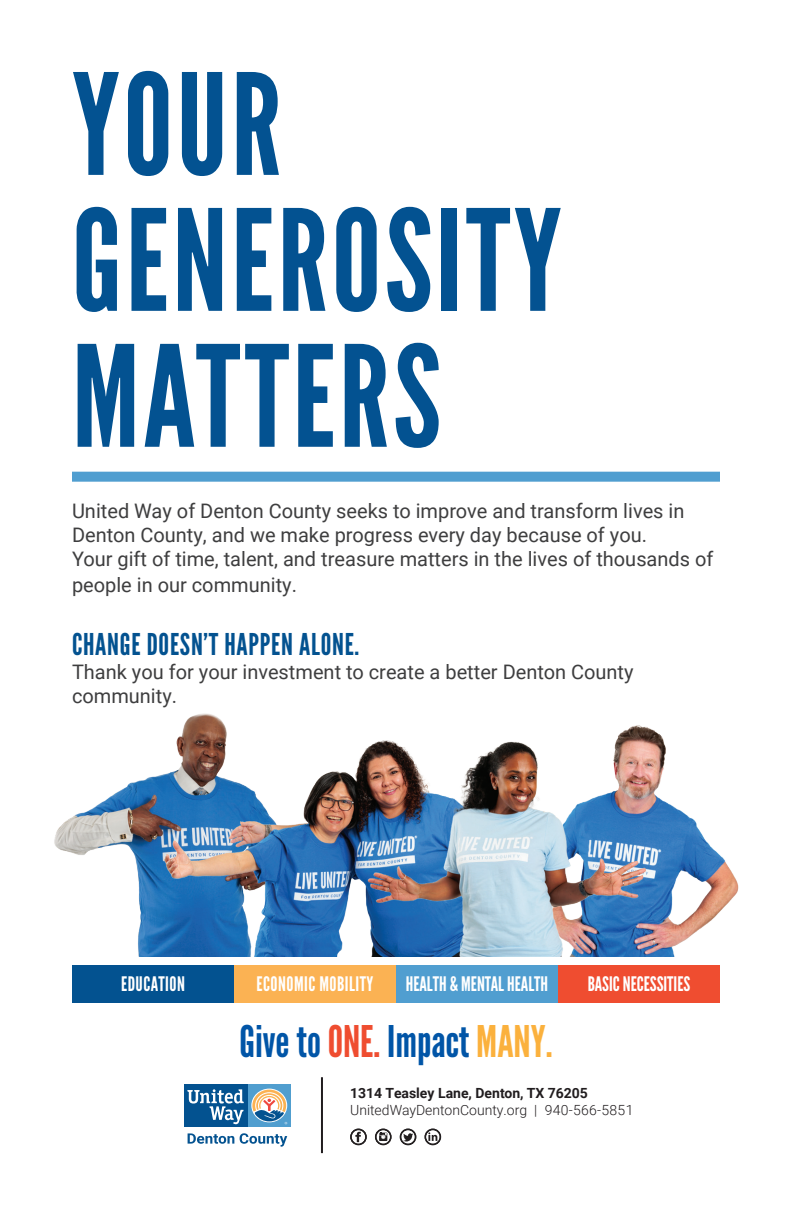
<style>
.page{position:relative;width:792px;height:1224px;background:#fff}
.page>*{position:absolute;margin:0;border:0;box-sizing:border-box;transform-origin:0 0}
.t1{font:140px/136px "League Gothic";letter-spacing:.025em;color:#035291}
.t2{font:43.6px "League Gothic";color:#0155a7}
.t3{font:30px "League Gothic";letter-spacing:.025em;color:#035290}
.t4{font:20px/24px "Roboto";color:#3e3e3f}
.t5{font:20px "League Gothic";color:#fff}
.t6{font:20px "League Gothic";letter-spacing:.025em;color:#fff}
.t7{font:300 14px "Roboto";color:#211d1f}
.t8{font:700 14px "Roboto";color:#211d1f}
.s1{color:#ef4d30}
.s2{color:#fbb13d}
</style>
<div class="page">
<div style="left:72px;top:965px;width:162px;height:37px;background:#035290"></div>
<div style="left:558px;top:965px;width:162px;height:37px;background:#ef4d30"></div>
<div style="left:396px;top:965px;width:162px;height:37px;background:#509ed0"></div>
<div style="left:234px;top:965px;width:162px;height:37px;background:#fbb253"></div>
<div style="left:72px;top:472px;width:648px;height:10px;background:#509ed0"></div>
<svg style="left:184px;top:1084px;width:107px;height:1px"></svg>
<div style="left:248px;top:1085px;width:43px;height:42px;background:#509ecf"></div>
<div style="left:184px;top:1085px;width:64px;height:42px;background:#035290"></div>
<svg style="left:187px;top:1089px;width:101px;height:58px"></svg>
<hr style="left:321px;top:1077px;width:2px;height:76px;background:#211d1f">
<svg style="left:425px;top:1129px;width:16px;height:16px"></svg>
<svg style="left:400px;top:1129px;width:16px;height:16px"></svg>
<svg style="left:375px;top:1129px;width:17px;height:16px"></svg>
<svg style="left:350px;top:1129px;width:17px;height:16px"></svg>
<img style="left:54px;top:713px;width:168px;height:243px">
<img style="left:671px;top:805px;width:68px;height:151px">
<img style="left:152px;top:721px;width:167px;height:235px">
<img style="left:319px;top:725px;width:352px;height:231px">
<h1 class="t1" style="left:72px;top:58px;width:491px">YOUR<br>GENEROSITY<br>MATTERS</h1>
<p class="t4" style="left:72px;top:498px;width:643px">United Way of Denton County seeks to improve and transform lives in<br>Denton County, and we make progress every day because of you.<br>Your gift of time, talent, and treasure matters in the lives of thousands of</p>
<p class="t4" style="left:72px;top:572px;width:226px">people in our community.</p>
<h3 class="t3" style="left:72px;top:626px;width:289px">CHANGE DOESN’T HAPPEN ALONE.</h3>
<p class="t4" style="left:72px;top:659px;width:563px">Thank you for your investment to create a better Denton County community.</p>
<p class="t6" style="left:121px;top:972px;width:65px">EDUCATION</p>
<p class="t6" style="left:257px;top:972px;width:118px">ECONOMIC MOBILITY</p>
<p class="t5" style="left:406px;top:972px;width:144px">HEALTH &amp; MENTAL HEALTH</p>
<p class="t5" style="left:588px;top:972px;width:104px">BASIC NECESSITIES</p>
<h2 class="t2" style="left:239px;top:1016px;width:315px">Give to <span class="s1">ONE.</span> Impact <span class="s2">MANY.</span></h2>
<p class="t8" style="left:350px;top:1083px;width:239px">1314 Teasley Lane, Denton, TX 76205</p>
<p class="t7" style="left:350px;top:1100px;width:285px">UnitedWayDentonCounty.org | 940-566-5851</p>
</div>
